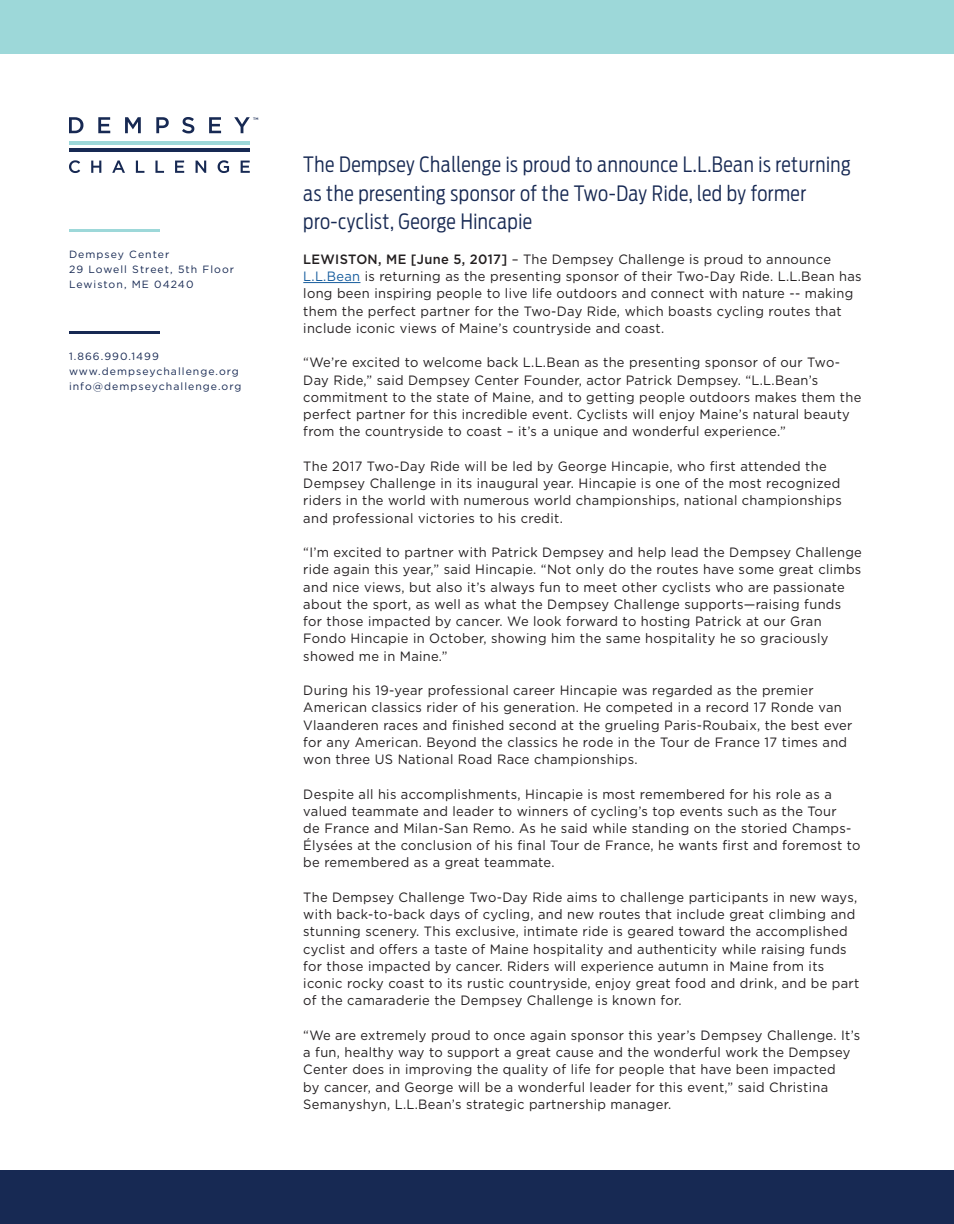
<style>
.page{position:relative;width:954px;height:1224px;background:#fff}
.page>*{position:absolute;margin:0;border:0;box-sizing:border-box;transform-origin:0 0}
.t1{font:300 21px/28.5px "Antenna Cond";letter-spacing:.025em;color:#172953;scale:.96 1}
.t2{font:13.5px/17.2px "Gotham";letter-spacing:.025em;color:#231f20;scale:.96 1}
.t3{font:10.5px "Gotham";letter-spacing:.1em;color:#172953}
.t4{font:500 7.65px "Gotham";color:#172953}
.s1{font-weight:500}
.s2{color:#175d9e}
</style>
<div class="page">
<hr style="left:69px;top:229px;width:91px;height:3px;background:#9dd8d9">
<hr style="left:69px;top:331px;width:91px;height:2px;background:#172953">
<svg style="left:69px;top:117px;width:14px;height:16px"></svg>
<svg style="left:98px;top:117px;width:12px;height:16px"></svg>
<svg style="left:125px;top:117px;width:16px;height:16px"></svg>
<svg style="left:156px;top:117px;width:13px;height:16px"></svg>
<svg style="left:182px;top:117px;width:12px;height:16px"></svg>
<svg style="left:209px;top:117px;width:12px;height:16px"></svg>
<svg style="left:234px;top:117px;width:16px;height:16px"></svg>
<svg style="left:69px;top:160px;width:11px;height:13px"></svg>
<svg style="left:91px;top:161px;width:10px;height:12px"></svg>
<svg style="left:112px;top:160px;width:13px;height:13px"></svg>
<svg style="left:136px;top:161px;width:8px;height:12px"></svg>
<svg style="left:155px;top:161px;width:9px;height:12px"></svg>
<svg style="left:175px;top:161px;width:9px;height:12px"></svg>
<svg style="left:196px;top:161px;width:10px;height:12px"></svg>
<svg style="left:218px;top:160px;width:11px;height:13px"></svg>
<svg style="left:241px;top:161px;width:9px;height:12px"></svg>
<hr style="left:69px;top:142px;width:181px;height:3px;background:#9dd8d9">
<hr style="left:69px;top:149px;width:181px;height:3px;background:#172953">
<div style="left:0;top:0;width:954px;height:54px;background:#9dd8d9"></div>
<div style="left:0;top:1170px;width:954px;height:54px;background:#172953"></div>
<hr style="left:303px;top:282px;width:57px;height:1px;background:#175d9e">
<p class="t4" style="left:253px;top:116px;width:7px">™</p>
<p class="t3" style="left:69px;top:248px;width:102px">Dempsey Center</p>
<p class="t3" style="left:69px;top:263px;width:167px">29 Lowell Street, 5th Floor</p>
<p class="t3" style="left:69px;top:278px;width:126px">Lewiston, ME 04240</p>
<p class="t3" style="left:69px;top:350px;width:91px">1.866.990.1499</p>
<p class="t3" style="left:69px;top:365px;width:171px">www.dempseychallenge.org</p>
<p class="t3" style="left:69px;top:380px;width:174px">info@dempseychallenge.org</p>
<p class="t1" style="left:303px;top:151px;width:572px">The Dempsey Challenge is proud to announce L.L.Bean is returning as the presenting sponsor of the Two-Day Ride, led by former</p>
<p class="t1" style="left:303px;top:208px;width:240px">pro-cyclist, George Hincapie</p>
<p class="t2" style="left:303px;top:250px;width:583px"><span class="s1">LEWISTON, ME [June 5, 2017]</span> – The Dempsey Challenge is proud to announce <span class="s2">L.L.Bean</span> is returning as the presenting sponsor of their Two-Day Ride. L.L.Bean has long been inspiring people to live life outdoors and connect with nature -- making them the perfect partner for the Two-Day Ride, which boasts cycling routes that include iconic views of Maine’s countryside and coast.</p>
<p class="t2" style="left:303px;top:354px;width:583px">“We’re excited to welcome back L.L.Bean as the presenting sponsor of our Two-Day Ride,” said Dempsey Center Founder, actor Patrick Dempsey. “L.L.Bean’s commitment to the state of Maine, and to getting people outdoors makes them the perfect partner for this incredible event. Cyclists will enjoy Maine’s natural beauty from the countryside to coast – it’s a unique and wonderful experience.”</p>
<p class="t2" style="left:303px;top:457px;width:563px">The 2017 Two-Day Ride will be led by George Hincapie, who first attended the Dempsey Challenge in its inaugural year. Hincapie is one of the most recognized riders in the world with numerous world championships, national championships and professional victories to his credit.</p>
<p class="t2" style="left:303px;top:543px;width:583px">“I’m excited to partner with Patrick Dempsey and help lead the Dempsey Challenge ride again this year,” said Hincapie. “Not only do the routes have some great climbs and nice views, but also it’s always fun to meet other cyclists who are passionate about the sport, as well as what the Dempsey Challenge supports—raising funds for those impacted by cancer. We look forward to hosting Patrick at our Gran Fondo Hincapie in October, showing him the same hospitality he so graciously showed me in Maine.”</p>
<p class="t2" style="left:303px;top:681px;width:573px">During his 19-year professional career Hincapie was regarded as the premier American classics rider of his generation. He competed in a record 17 Ronde van Vlaanderen races and finished second at the grueling Paris-Roubaix, the best ever for any American. Beyond the classics he rode in the Tour de France 17 times and won three US National Road Race championships.</p>
<p class="t2" style="left:303px;top:785px;width:582px">Despite all his accomplishments, Hincapie is most remembered for his role as a valued teammate and leader to winners of cycling’s top events such as the Tour<br>de France and Milan-San Remo. As he said while standing on the storied Champs-Élysées at the conclusion of his final Tour de France, he wants first and foremost to be remembered as a great teammate.</p>
<p class="t2" style="left:303px;top:888px;width:581px">The Dempsey Challenge Two-Day Ride aims to challenge participants in new ways, with back-to-back days of cycling, and new routes that include great climbing and stunning scenery. This exclusive, intimate ride is geared toward the accomplished cyclist and offers a taste of Maine hospitality and authenticity while raising funds for those impacted by cancer. Riders will experience autumn in Maine from its iconic rocky coast to its rustic countryside, enjoy great food and drink, and be part of the camaraderie the Dempsey Challenge is known for.</p>
<p class="t2" style="left:303px;top:1026px;width:582px">“We are extremely proud to once again sponsor this year’s Dempsey Challenge. It’s a fun, healthy way to support a great cause and the wonderful work the Dempsey Center does in improving the quality of life for people that have been impacted<br>by cancer, and George will be a wonderful leader for this event,” said Christina Semanyshyn, L.L.Bean’s strategic partnership manager.</p>
</div>
